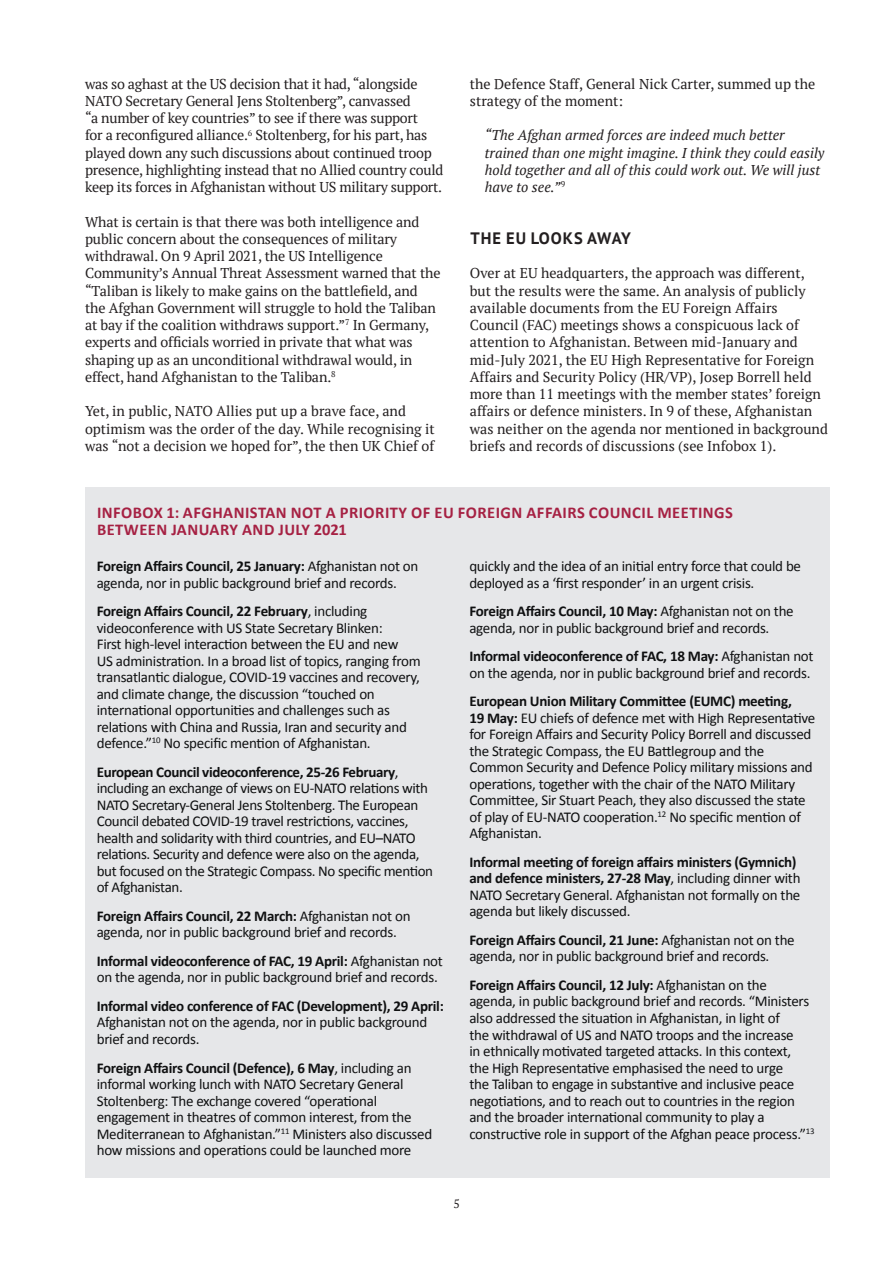
<style>
.page{position:relative;width:893px;height:1263px;background:#fff}
.page>*{position:absolute;margin:0;border:0;box-sizing:border-box;transform-origin:0 0}
.t1{font:700 16.5px/17.9px "Calibri";letter-spacing:.03em;color:#a62143}
.t2{font:700 16.5px "PT Sans";letter-spacing:.06em;color:#231f20}
.t3{font:15px/16.5px "Calibri";letter-spacing:-.02em;color:#0f1011}
.t4{font:700 15px "Calibri";letter-spacing:-.02em;color:#0f1011}
.t5{font:14.25px/17.2px "PT Serif";letter-spacing:-.01em;color:#231f20}
.t6{font:italic 14.25px/17.2px "PT Serif";color:#231f20}
.t7{font:12px "PT Serif";color:#231f20}
.s1{font-weight:700}
</style>
<div class="page">
<div style="left:85px;top:487px;width:744px;height:691px;background:#e6e7e9"></div>
<p class="t5" style="left:85px;top:75px;width:360px">was so aghast at the US decision that it had, “alongside NATO Secretary General Jens Stoltenberg”, canvassed<br>“a number of key countries” to see if there was support<br>for a reconfigured alliance.<sup>6</sup> Stoltenberg, for his part, has played down any such discussions about continued troop presence, highlighting instead that no Allied country could keep its forces in Afghanistan without US military support.</p>
<p class="t5" style="left:85px;top:213px;width:357px">What is certain is that there was both intelligence and public concern about the consequences of military withdrawal. On 9 April 2021, the US Intelligence Community’s Annual Threat Assessment warned that the “Taliban is likely to make gains on the battlefield, and the Afghan Government will struggle to hold the Taliban at bay if the coalition withdraws support.”<sup>7</sup> In Germany, experts and officials worried in private that what was shaping up as an unconditional withdrawal would, in effect, hand Afghanistan to the Taliban.<sup>8</sup></p>
<p class="t5" style="left:85px;top:402px;width:351px">Yet, in public, NATO Allies put up a brave face, and optimism was the order of the day. While recognising it was “not a decision we hoped for”, the then UK Chief of</p>
<p class="t5" style="left:470px;top:75px;width:347px">the Defence Staff, General Nick Carter, summed up the strategy of the moment:</p>
<p class="t6" style="left:485px;top:127px;width:341px">“The Afghan armed forces are indeed much better trained than one might imagine. I think they could easily hold together and all of this could work out. We will just have to see.”<sup>9</sup></p>
<p class="t2" style="left:471px;top:227px;width:162px">THE EU LOOKS AWAY</p>
<p class="t5" style="left:470px;top:264px;width:360px">Over at EU headquarters, the approach was different, but the results were the same. An analysis of publicly available documents from the EU Foreign Affairs Council (FAC) meetings shows a conspicuous lack of attention to Afghanistan. Between mid-January and mid-July 2021, the EU High Representative for Foreign Affairs and Security Policy (HR/VP), Josep Borrell held more than 11 meetings with the member states’ foreign affairs or defence ministers. In 9 of these, Afghanistan was neither on the agenda nor mentioned in background briefs and records of discussions (see Infobox 1).</p>
<p class="t1" style="left:97px;top:503px;width:637px">INFOBOX 1: AFGHANISTAN NOT A PRIORITY OF EU FOREIGN AFFAIRS COUNCIL MEETINGS<br>BETWEEN JANUARY AND JULY 2021</p>
<p class="t3" style="left:97px;top:557px;width:323px"><span class="s1">Foreign Affairs Council, 25 January:</span> Afghanistan not on agenda, nor in public background brief and records.</p>
<p class="t3" style="left:97px;top:602px;width:325px"><span class="s1">Foreign Affairs Council, 22 February</span>, including videoconference with US State Secretary Blinken:<br>First high-level interaction between the EU and new<br>US administration. In a broad list of topics, ranging from transatlantic dialogue, COVID-19 vaccines and recovery, and climate change, the discussion “touched on international opportunities and challenges such as relations with China and Russia, Iran and security and defence.”<sup>10</sup> No specific mention of Afghanistan.</p>
<p class="t3" style="left:97px;top:763px;width:338px"><span class="s1">European Council videoconference, 25-26 February</span>, including an exchange of views on EU-NATO relations with NATO Secretary-General Jens Stoltenberg. The European Council debated COVID-19 travel restrictions, vaccines, health and solidarity with third countries, and EU–NATO relations. Security and defence were also on the agenda, but focused on the Strategic Compass. No specific mention of Afghanistan.</p>
<p class="t3" style="left:97px;top:907px;width:315px"><span class="s1">Foreign Affairs Council, 22 March:</span> Afghanistan not on agenda, nor in public background brief and records.</p>
<p class="t3" style="left:97px;top:952px;width:348px"><span class="s1">Informal videoconference of FAC, 19 April:</span> Afghanistan not on the agenda, nor in public background brief and records.</p>
<p class="t4" style="left:97px;top:995px;width:349px">Informal video conference of FAC (Development), 29 April:</p>
<p class="t3" style="left:97px;top:1013px;width:332px">Afghanistan not on the agenda, nor in public background brief and records.</p>
<p class="t3" style="left:97px;top:1058px;width:337px"><span class="s1">Foreign Affairs Council (Defence), 6 May</span>, including an informal working lunch with NATO Secretary General Stoltenberg: The exchange covered “operational engagement in theatres of common interest, from the Mediterranean to Afghanistan.”<sup>11</sup> Ministers also discussed how missions and operations could be launched more</p>
<p class="t3" style="left:469px;top:557px;width:333px">quickly and the idea of an initial entry force that could be deployed as a ‘first responder’ in an urgent crisis.</p>
<p class="t3" style="left:469px;top:602px;width:326px"><span class="s1">Foreign Affairs Council, 10 May:</span> Afghanistan not on the agenda, nor in public background brief and records.</p>
<p class="t3" style="left:469px;top:647px;width:346px"><span class="s1">Informal videoconference of FAC, 18 May:</span> Afghanistan not on the agenda, nor in public background brief and records.</p>
<p class="t3" style="left:469px;top:692px;width:347px"><span class="s1">European Union Military Committee (EUMC) meeting,<br>19 May:</span> EU chiefs of defence met with High Representative for Foreign Affairs and Security Policy Borrell and discussed the Strategic Compass, the EU Battlegroup and the Common Security and Defence Policy military missions and operations, together with the chair of the NATO Military Committee, Sir Stuart Peach, they also discussed the state of play of EU-NATO cooperation.<sup>12</sup> No specific mention of Afghanistan.</p>
<p class="t3" style="left:469px;top:853px;width:333px"><span class="s1">Informal meeting of foreign affairs ministers (Gymnich) and defence ministers, 27-28 May</span>, including dinner with NATO Secretary General. Afghanistan not formally on the agenda but likely discussed.</p>
<p class="t3" style="left:469px;top:931px;width:327px"><span class="s1">Foreign Affairs Council, 21 June:</span> Afghanistan not on the agenda, nor in public background brief and records.</p>
<p class="t3" style="left:469px;top:976px;width:347px"><span class="s1">Foreign Affairs Council, 12 July:</span> Afghanistan on the agenda, in public background brief and records. “Ministers also addressed the situation in Afghanistan, in light of<br>the withdrawal of US and NATO troops and the increase<br>in ethnically motivated targeted attacks. In this context, the High Representative emphasised the need to urge<br>the Taliban to engage in substantive and inclusive peace negotiations, and to reach out to countries in the region and the broader international community to play a constructive role in support of the Afghan peace process.”<sup>13</sup></p>
<p class="t7" style="left:453px;top:1196px;width:8px">5</p>
</div>
